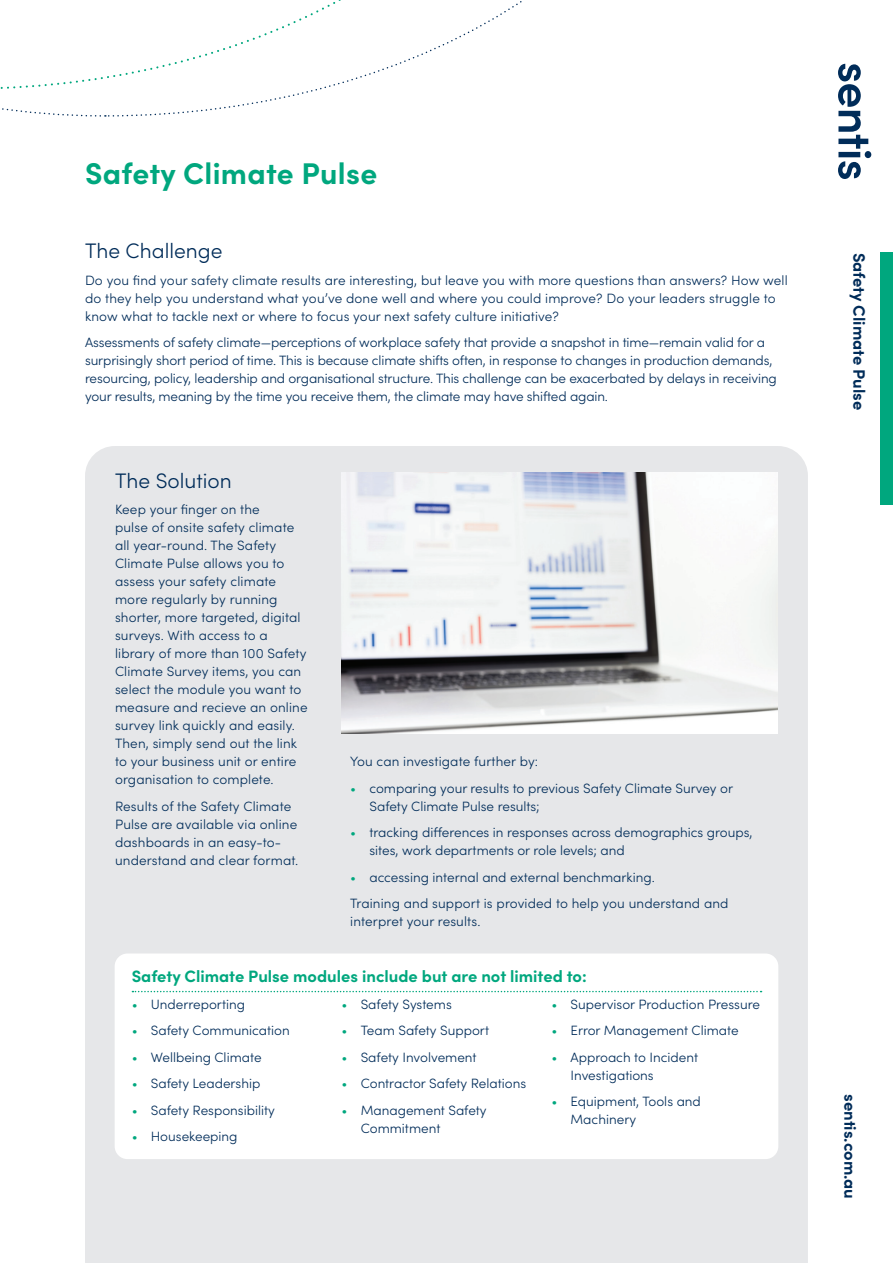
<style>
.page{position:relative;width:893px;height:1263px;background:#fff}
.page>*{position:absolute;margin:0;border:0;box-sizing:border-box;transform-origin:0 0}
.SEN_FS_Name{font:700 30px "Sofia Pro";letter-spacing:.01em;color:#00a77e}
.SEN_FS_H1{font:300 21px "Sofia Pro";color:#002c59}
.SEN_H2_underline{font:700 16.5px "Sofia Pro";color:#00a77e}
.t1{font:700 16.5px "Sofia Pro";color:#002c59}
.SEN_FS_Body{font:300 13.5px/18px "Sofia Pro";color:#002c59}
.s1{color:#00a77e}
</style>
<div class="page">
<svg style="left:113px;top:0;width:409px;height:91px"></svg>
<svg style="left:0;top:76px;width:110px;height:41px"></svg>
<svg style="left:838px;top:64px;width:33px;height:115px"></svg>
<div style="left:880px;top:253px;width:13px;height:252px;background:#00a77e"></div>
<div style="left:85px;top:446px;width:723px;height:817px;background:#e6e7e9"></div>
<div style="left:115px;top:953px;width:663px;height:206px;background:#fff;border-radius:13px"></div>
<svg style="left:132px;top:991px;width:629px;height:1px"></svg>
<img style="left:341px;top:473px;width:437px;height:260px">
<p class="SEN_FS_Name" style="left:85px;top:150px;width:294px">Safety Climate Pulse</p>
<p class="SEN_FS_H1" style="left:85px;top:236px;width:139px">The Challenge</p>
<p class="SEN_FS_Body" style="left:85px;top:270px;width:704px">Do you find your safety climate results are interesting, but leave you with more questions than answers? How well do they help you understand what you’ve done well and where you could improve? Do your leaders struggle to know what to tackle next or where to focus your next safety culture initiative?</p>
<p class="SEN_FS_Body" style="left:85px;top:333px;width:693px">Assessments of safety climate—perceptions of workplace safety that provide a snapshot in time—remain valid for a surprisingly short period of time. This is because climate shifts often, in response to changes in production demands, resourcing, policy, leadership and organisational structure. This challenge can be exacerbated by delays in receiving your results, meaning by the time you receive them, the climate may have shifted again.</p>
<p class="SEN_FS_H1" style="left:115px;top:465px;width:118px">The Solution</p>
<p class="SEN_FS_Body" style="left:115px;top:500px;width:194px">Keep your finger on the<br>pulse of onsite safety climate all year-round. The Safety<br>Climate Pulse allows you to assess your safety climate more regularly by running shorter, more targeted, digital surveys. With access to a library of more than 100 Safety<br>Climate Survey items, you can select the module you want to measure and recieve an online survey link quickly and easily.<br>Then, simply send out the link to your business unit or entire organisation to complete.</p>
<p class="SEN_FS_Body" style="left:115px;top:796px;width:185px">Results of the Safety Climate<br>Pulse are available via online dashboards in an easy-to&shy;understand and clear format.</p>
<p class="SEN_FS_Body" style="left:350px;top:752px;width:189px">You can investigate further by:</p>
<p class="SEN_FS_Body" style="left:369px;top:778px;width:365px;text-indent:-19px"><span class="s1">•</span> comparing your results to previous Safety Climate Survey or<br>Safety Climate Pulse results;</p>
<p class="SEN_FS_Body" style="left:369px;top:823px;width:385px;text-indent:-19px"><span class="s1">•</span> tracking differences in responses across demographics groups, sites, work departments or role levels; and</p>
<p class="SEN_FS_Body" style="left:350px;top:867px;width:306px"><span class="s1">•</span> accessing internal and external benchmarking.</p>
<p class="SEN_FS_Body" style="left:350px;top:894px;width:380px">Training and support is provided to help you understand and interpret your results.</p>
<p class="SEN_H2_underline" style="left:132px;top:964px;width:456px">Safety Climate Pulse modules include but are not limited to:</p>
<p class="SEN_FS_Body" style="left:132px;top:994px;width:115px"><span class="s1">•</span> Underreporting</p>
<p class="SEN_FS_Body" style="left:132px;top:1021px;width:160px"><span class="s1">•</span> Safety Communication</p>
<p class="SEN_FS_Body" style="left:132px;top:1047px;width:131px"><span class="s1">•</span> Wellbeing Climate</p>
<p class="SEN_FS_Body" style="left:132px;top:1074px;width:130px"><span class="s1">•</span> Safety Leadership</p>
<p class="SEN_FS_Body" style="left:132px;top:1100px;width:145px"><span class="s1">•</span> Safety Responsibility</p>
<p class="SEN_FS_Body" style="left:132px;top:1127px;width:107px"><span class="s1">•</span> Housekeeping</p>
<p class="SEN_FS_Body" style="left:342px;top:994px;width:112px"><span class="s1">•</span> Safety Systems</p>
<p class="SEN_FS_Body" style="left:342px;top:1021px;width:149px"><span class="s1">•</span> Team Safety Support</p>
<p class="SEN_FS_Body" style="left:342px;top:1047px;width:137px"><span class="s1">•</span> Safety Involvement</p>
<p class="SEN_FS_Body" style="left:342px;top:1074px;width:186px"><span class="s1">•</span> Contractor Safety Relations</p>
<p class="SEN_FS_Body" style="left:361px;top:1100px;width:127px;text-indent:-19px"><span class="s1">•</span> Management Safety<br>Commitment</p>
<p class="SEN_FS_Body" style="left:551px;top:994px;width:210px"><span class="s1">•</span> Supervisor Production Pressure</p>
<p class="SEN_FS_Body" style="left:551px;top:1021px;width:189px"><span class="s1">•</span> Error Management Climate</p>
<p class="SEN_FS_Body" style="left:571px;top:1047px;width:129px;text-indent:-19px"><span class="s1">•</span> Approach to Incident<br>Investigations</p>
<p class="SEN_FS_Body" style="left:571px;top:1092px;width:132px;text-indent:-19px"><span class="s1">•</span> Equipment, Tools and<br>Machinery</p>
<p class="t1" style="left:872px;top:253px;width:159px;rotate:90deg">Safety Climate Pulse</p>
<p class="t1" style="left:863px;top:1094px;width:106px;rotate:90deg">sentis.com.au</p>
</div>
